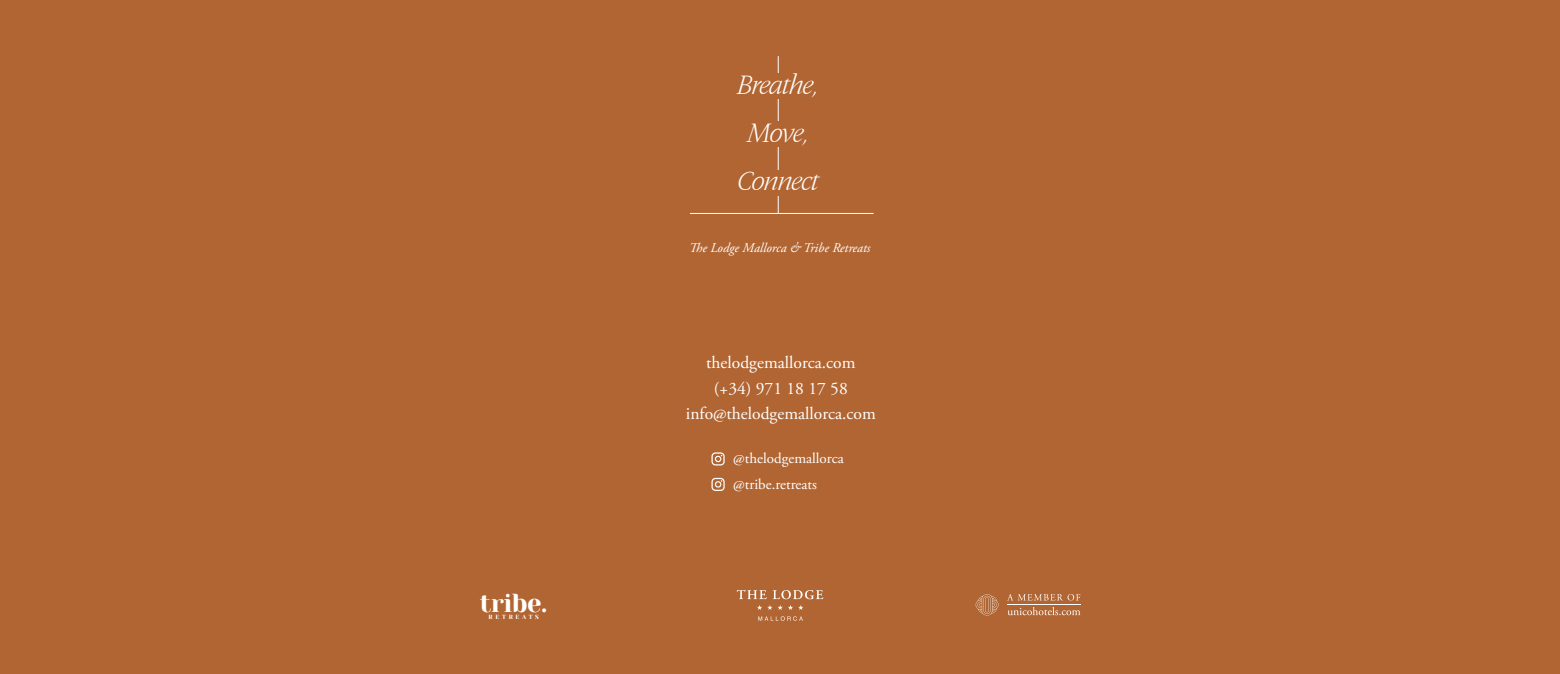
<style>
.page{position:relative;width:1560px;height:674px;background:#fff}
.page>*{position:absolute;margin:0;border:0;box-sizing:border-box;transform-origin:0 0}
.t1{font:italic 300 26.62px/48px "Nikola";letter-spacing:-.04em;color:#fff;text-align:center}
.t2{font:25.88px "Yeseva One";letter-spacing:-.02em;color:#fff}
.t3{font:17.5px "Adobe Garamond Pro";color:#fff}
.t4{font:15px/25.4px "Adobe Garamond Pro";color:#fff}
.t5{font:italic 13.38px "Adobe Garamond Pro";color:#fff}
.t6{font:6px "Yeseva One";letter-spacing:.45em;color:#fff}
</style>
<div class="page">
<div style="left:0;top:0;width:1559px;height:673px;background:#b16532"></div>
<hr style="left:777px;top:56px;width:1px;height:158px;background:#fff">
<div style="left:708px;top:73px;width:140px;height:26px;background:#b16532"></div>
<div style="left:708px;top:121px;width:140px;height:25px;background:#b16532"></div>
<div style="left:708px;top:170px;width:140px;height:25px;background:#b16532"></div>
<hr style="left:690px;top:213px;width:183px;height:1px;background:#fff">
<svg style="left:711px;top:452px;width:13px;height:13px"></svg>
<svg style="left:711px;top:477px;width:13px;height:13px"></svg>
<svg style="left:758px;top:616px;width:44px;height:4px"></svg>
<svg style="left:736px;top:589px;width:87px;height:20px"></svg>
<svg style="left:975px;top:594px;width:23px;height:21px"></svg>
<svg style="left:1008px;top:594px;width:72px;height:6px"></svg>
<svg style="left:1007px;top:607px;width:73px;height:8px"></svg>
<hr style="left:1007px;top:604px;width:73px;height:1px;background:#fff">
<h2 class="t2" style="left:479px;top:584px;width:69px">tribe.</h2>
<p class="t6" style="left:488px;top:612px;width:52px">RETREATS</p>
<h1 class="t1" style="left:737px;top:60px;width:84px">Breathe,<br>Move,<br>Connect</h1>
<p class="t5" style="left:689px;top:240px;width:183px">The Lodge Mallorca &amp; Tribe Retreats</p>
<p class="t3" style="left:706px;top:351px;width:151px">thelodgemallorca.com</p>
<p class="t3" style="left:685px;top:403px;width:191px">info@thelodgemallorca.com</p>
<p class="t3" style="left:714px;top:378px;width:135px">(+34) 971 18 17 58</p>
<p class="t4" style="left:733px;top:446px;width:112px">@thelodgemallorca @tribe.retreats</p>
</div>
